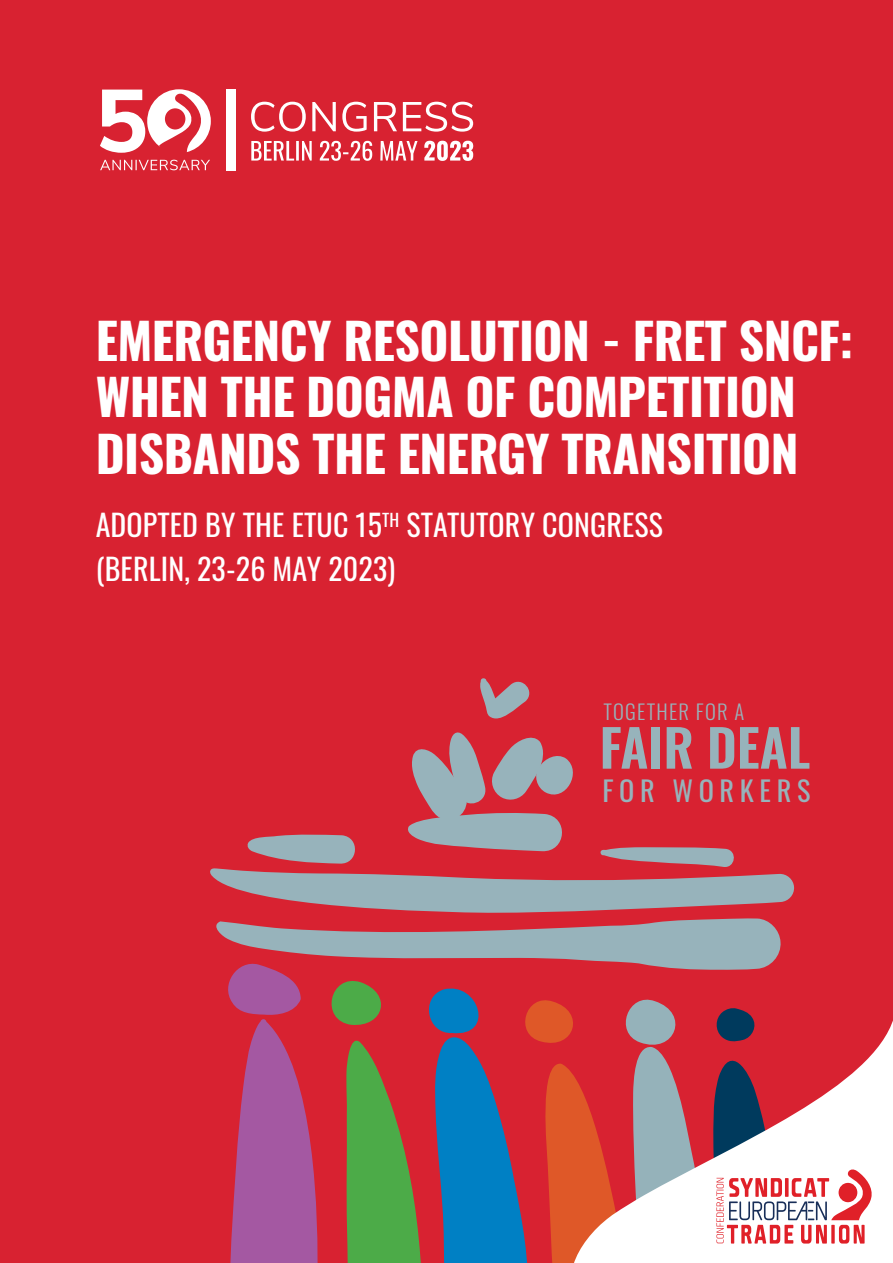
<style>
.page{position:relative;width:893px;height:1263px;background:#d82231}
.page>*{position:absolute;margin:0;border:0;box-sizing:border-box;transform-origin:0 0}
.t1{font:600 51.3px "Oswald";color:#97b3bb}
.t2{font:700 49.65px/56.4px "Oswald";letter-spacing:-.01em;color:#fff}
.t3{font:30px/43.5px "Oswald";letter-spacing:.005em;color:#fff}
.t4{font:27.9px "Oswald";letter-spacing:.2em;color:#97b3bb}
.t5{font:300 20.4px "Oswald";letter-spacing:.06em;color:#97b3bb}
</style>
<div class="page">
<svg style="left:480px;top:678px;width:50px;height:41px"></svg>
<svg style="left:873px;top:1021px;width:20px;height:242px;background:#fceeef"></svg>
<svg style="left:210px;top:732px;width:663px;height:531px"></svg>
<div style="left:226px;top:89px;width:10px;height:82px;background:#fff"></div>
<svg style="left:251px;top:102px;width:222px;height:30px"></svg>
<svg style="left:251px;top:141px;width:222px;height:20px"></svg>
<svg style="left:100px;top:160px;width:110px;height:10px"></svg>
<svg style="left:100px;top:89px;width:111px;height:64px"></svg>
<p class="t2" style="left:96px;top:315px;width:759px">EMERGENCY RESOLUTION - FRET SNCF:<br>WHEN THE DOGMA OF COMPETITION<br>DISBANDS THE ENERGY TRANSITION</p>
<p class="t3" style="left:96px;top:500px;width:569px">ADOPTED BY THE ETUC 15<sup>TH</sup> STATUTORY CONGRESS (BERLIN, 23-26 MAY 2023)</p>
<p class="t5" style="left:603px;top:693px;width:143px">TOGETHER FOR A</p>
<p class="t1" style="left:600px;top:721px;width:212px">FAIR DEAL</p>
<p class="t4" style="left:602px;top:766px;width:209px">FOR WORKERS</p>
</div>
